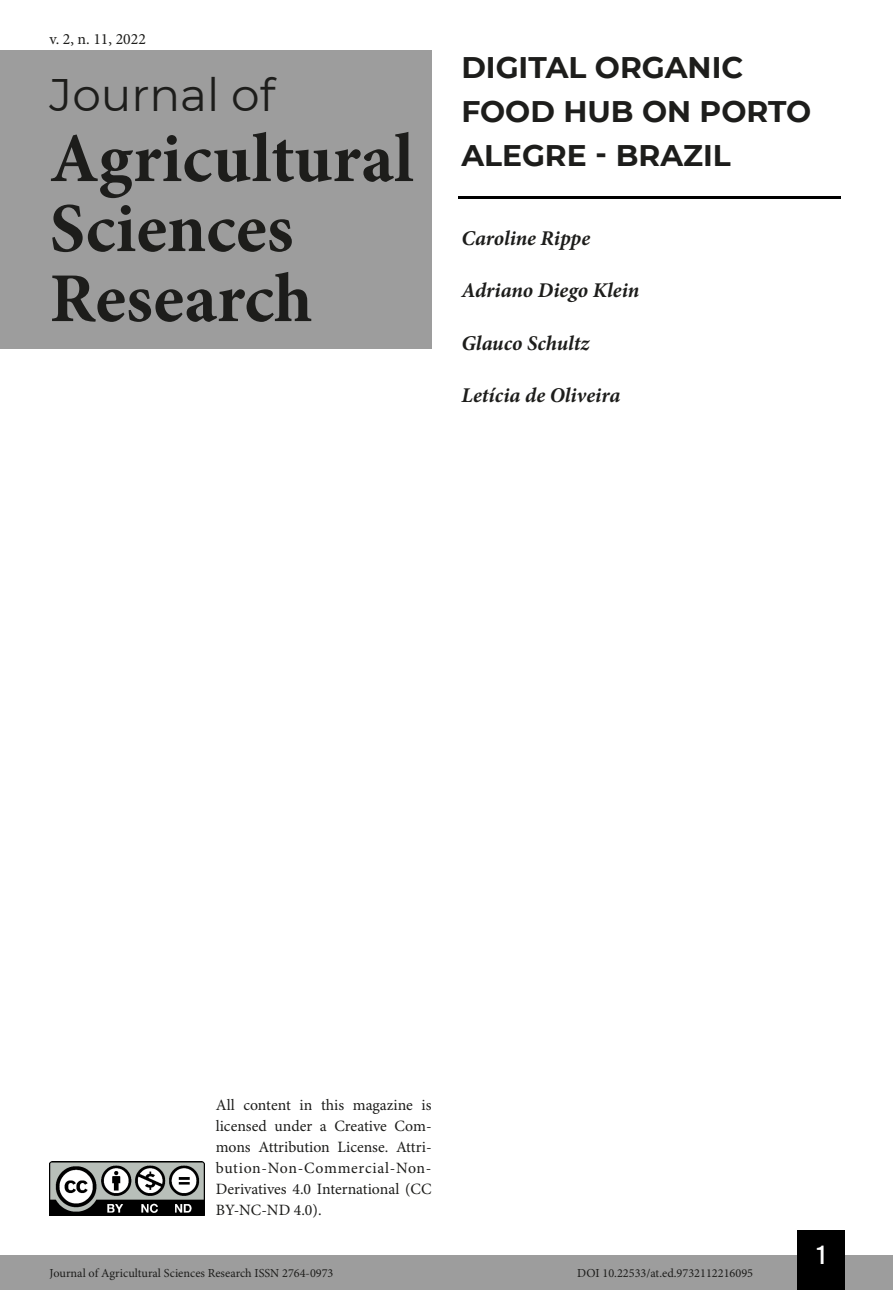
<style>
.page{position:relative;width:893px;height:1290px;background:#fff}
.page>*{position:absolute;margin:0;border:0;box-sizing:border-box;transform-origin:0 0}
.t1{font:700 70px/70px "Minion Pro";color:#1d1d1b}
.t2{font:45.5px "Montserrat";color:#1d1d1b}
.t3{font:700 29.75px/43.8px "Montserrat";color:#1d1d1b}
.t4{font:26.25px "Bebas Kai";color:#fff}
.t5{font:italic 700 21px "Minion Pro";color:#1d1d1b}
.t6{font:15.75px/21px "Minion Pro";color:#1d1d1b;text-align:justify}
.t7{font:12.25px "Minion Pro";color:#1d1d1b}
</style>
<div class="page">
<div style="left:0;top:1255px;width:893px;height:35px;background:#9d9d9d"></div>
<div style="left:797px;top:1230px;width:48px;height:60px;background:#000"></div>
<img style="left:50px;top:1161px;width:154px;height:54px">
<div style="left:0;top:50px;width:432px;height:298px;background:#9d9d9d"></div>
<hr style="left:459px;top:197px;width:382px;height:2px;background:#000">
<p class="t6" style="left:50px;top:29px;width:98px">v. 2, n. 11, 2022</p>
<h2 class="t2" style="left:50px;top:64px;width:227px">Journal of</h2>
<h1 class="t1" style="left:50px;top:123px;width:366px">Agricultural<br>Sciences<br>Research</h1>
<h3 class="t3" style="left:461px;top:44px;width:351px">DIGITAL ORGANIC<br>FOOD HUB ON PORTO<br>ALEGRE - BRAZIL</h3>
<h3 class="t5" style="left:461px;top:223px;width:130px">Caroline Rippe</h3>
<h3 class="t5" style="left:461px;top:275px;width:180px">Adriano Diego Klein</h3>
<h3 class="t5" style="left:461px;top:328px;width:129px">Glauco Schultz</h3>
<h3 class="t5" style="left:461px;top:380px;width:160px">Letícia de Oliveira</h3>
<p class="t6" style="left:216px;top:1095px;width:217px">All content in this magazine is licensed under a Creative Com&shy;mons Attribution License. Attri&shy;bution-Non-Commercial-Non-Derivatives 4.0 International (CC BY-NC-ND 4.0).</p>
<h3 class="t4" style="left:817px;top:1241px;width:10px">1</h3>
<p class="t7" style="left:50px;top:1266px;width:285px">Journal of Agricultural Sciences Research ISSN 2764-0973</p>
<p class="t7" style="left:577px;top:1266px;width:177px">DOI 10.22533/at.ed.9732112216095</p>
</div>
